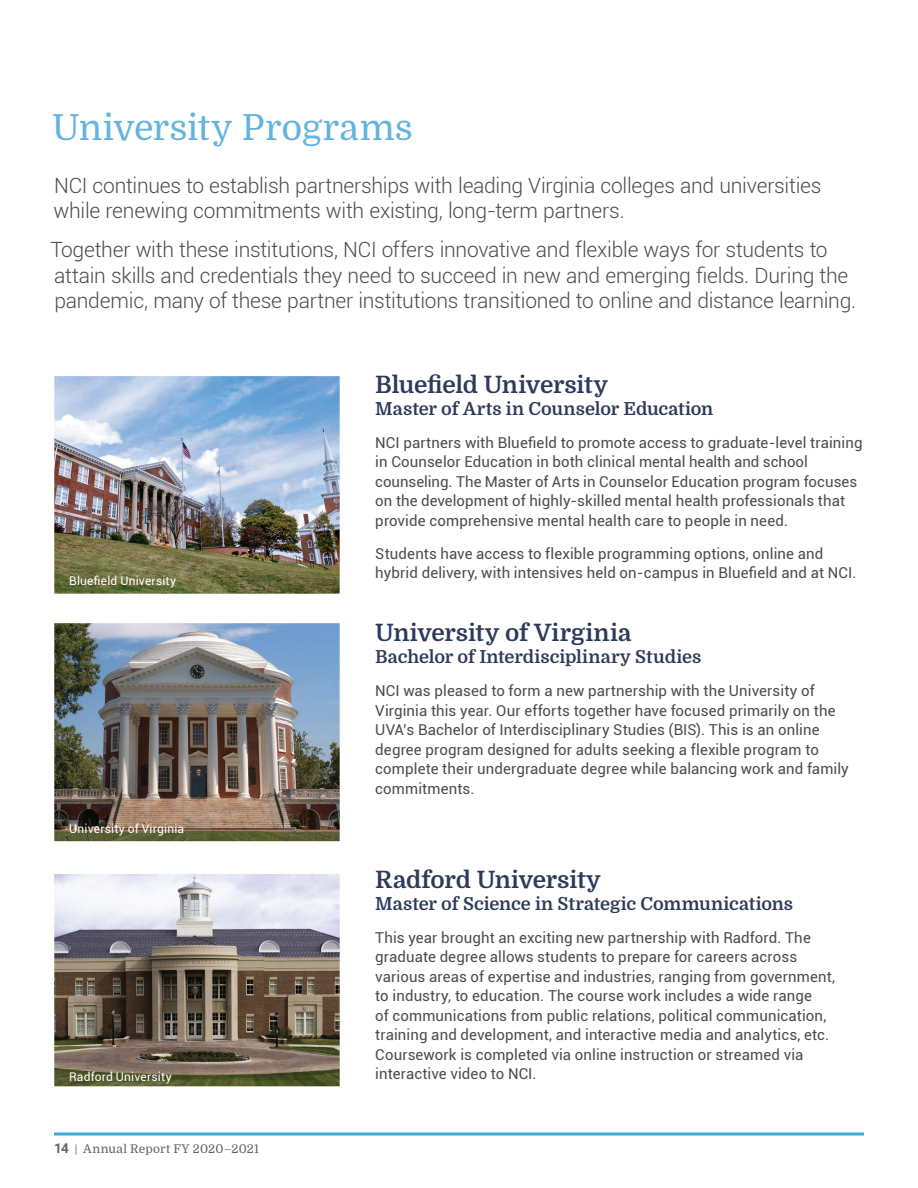
<style>
.page{position:relative;width:918px;height:1188px;background:#fff}
.page>*{position:absolute;margin:0;border:0;box-sizing:border-box;transform-origin:0 0}
.t1{font:36px "Domine";color:#64b4dd}
.t2{font:700 24px "Domine";letter-spacing:-.01em;color:#2d3b5b}
.t3{font:300 21px/25.5px "Roboto";letter-spacing:-.01em;color:#4b4c4d}
.t4{font:700 18px "Domine";letter-spacing:-.005em;color:#2d3b5b}
.t5{font:15px/19.5px "Roboto";letter-spacing:.005em;color:#4b4c4d}
.t6{font:12px "Roboto";letter-spacing:.015em;color:#fff}
.t7{font:12px "Domine";letter-spacing:.015em;color:#636366}
.s1{font-family:"Roboto";font-weight:700;font-size:13.5px}
.s2{font-family:"Roboto";font-weight:300}
</style>
<div class="page">
<svg style="left:54px;top:1132px;width:810px;height:4px;background:#6fbfe2"></svg>
<img style="left:54px;top:376px;width:286px;height:218px">
<img style="left:54px;top:623px;width:286px;height:219px">
<img style="left:54px;top:874px;width:286px;height:213px">
<h1 class="t1" style="left:52px;top:108px;width:363px">University Programs</h1>
<h3 class="t3" style="left:54px;top:172px;width:769px">NCI continues to establish partnerships with leading Virginia colleges and universities while renewing commitments with existing, long-term partners.</h3>
<p class="t3" style="left:50px;top:236px;width:807px">Together with these institutions, NCI offers innovative and flexible ways for students to attain skills and credentials they need to succeed in new and emerging fields. During the pandemic, many of these partner institutions transitioned to online and distance learning.</p>
<p class="t6" style="left:69px;top:573px;width:109px">Bluefield University</p>
<p class="t6" style="left:69px;top:820px;width:117px">University of Virginia</p>
<p class="t6" style="left:69px;top:1069px;width:104px">Radford University</p>
<p class="t7" style="left:54px;top:1143px;width:207px"><span class="s1">14</span> <span class="s2">|</span> Annual Report FY 2020–2021</p>
<h2 class="t2" style="left:375px;top:372px;width:234px">Bluefield University</h2>
<p class="t4" style="left:375px;top:399px;width:339px">Master of Arts in Counselor Education</p>
<p class="t5" style="left:375px;top:432px;width:489px">NCI partners with Bluefield to promote access to graduate-level training in Counselor Education in both clinical mental health and school counseling. The Master of Arts in Counselor Education program focuses on the development of highly-skilled mental health professionals that provide comprehensive mental health care to people in need.</p>
<p class="t5" style="left:375px;top:543px;width:483px">Students have access to flexible programming options, online and hybrid delivery, with intensives held on-campus in Bluefield and at NCI.</p>
<h2 class="t2" style="left:375px;top:620px;width:258px">University of Virginia</h2>
<p class="t4" style="left:375px;top:647px;width:327px">Bachelor of Interdisciplinary Studies</p>
<p class="t5" style="left:375px;top:680px;width:475px">NCI was pleased to form a new partnership with the University of Virginia this year. Our efforts together have focused primarily on the UVA’s Bachelor of Interdisciplinary Studies (BIS). This is an online degree program designed for adults seeking a flexible program to complete their undergraduate degree while balancing work and family commitments.</p>
<h2 class="t2" style="left:375px;top:866px;width:227px">Radford University</h2>
<p class="t4" style="left:375px;top:893px;width:419px">Master of Science in Strategic Communications</p>
<p class="t5" style="left:375px;top:927px;width:461px">This year brought an exciting new partnership with Radford. The graduate degree allows students to prepare for careers across various areas of expertise and industries, ranging from government, to industry, to education. The course work includes a wide range<br>of communications from public relations, political communication, training and development, and interactive media and analytics, etc.<br>Coursework is completed via online instruction or streamed via interactive video to NCI.</p>
</div>
